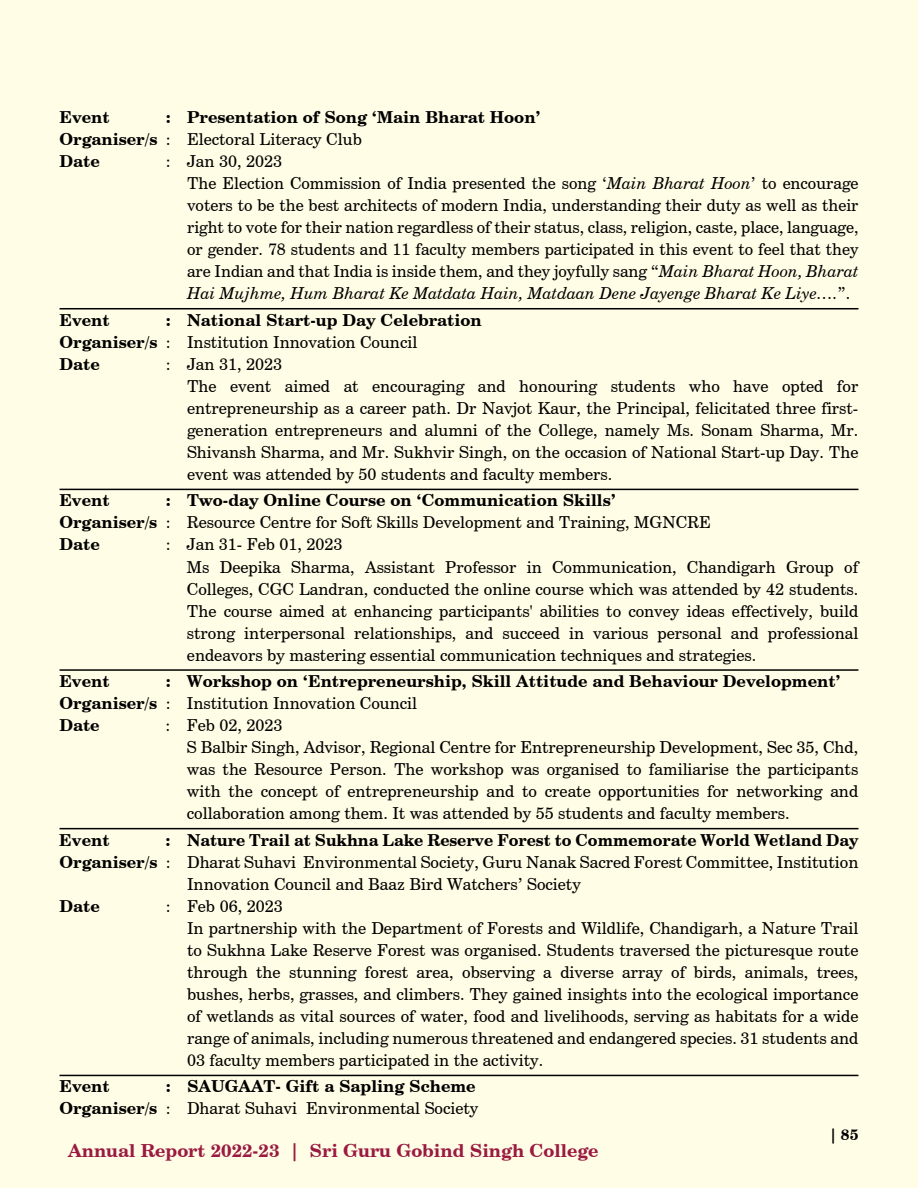
<style>
.page{position:relative;width:918px;height:1188px;background:#fffde5}
.page>*{position:absolute;margin:0;border:0;box-sizing:border-box;transform-origin:0 0}
.t1{font:700 18px "Century Schlbk Cyrillic BT";color:#9a1a41}
.t2{font:16.5px/22px "Century Schlbk Cyrillic BT";color:#000}
.t3{font:700 16.5px/22px "Century Schlbk Cyrillic BT";color:#000}
.t4{font:700 15px "Century Schlbk Cyrillic BT";color:#000}
.s1{font-weight:400}
.s2{font-style:italic}
.s3{font-weight:700}
</style>
<div class="page">
<hr style="left:60px;top:308px;width:798px;height:1px;background:#000">
<hr style="left:60px;top:489px;width:798px;height:1px;background:#000">
<hr style="left:60px;top:669px;width:798px;height:2px;background:#000">
<hr style="left:60px;top:828px;width:798px;height:1px;background:#000">
<hr style="left:60px;top:1075px;width:798px;height:1px;background:#000">
<p class="t3" style="left:59px;top:106px;width:483px;text-indent:106px">: Presentation of Song ‘Main Bharat Hoon’<br>Organiser/s <span class="s1">: Electoral Literacy Club<br></span>Date</p>
<p class="t3" style="left:60px;top:106px;width:52px">Event</p>
<p class="t2" style="left:187px;top:150px;width:673px;text-indent:-21px">: Jan 30, 2023<br>The Election Commission of India presented the song ‘<span class="s2">Main Bharat Hoon</span>’ to encourage voters to be the best architects of modern India, understanding their duty as well as their right to vote for their nation regardless of their status, class, religion, caste, place, language, or gender. 78 students and 11 faculty members participated in this event to feel that they are Indian and that India is inside them, and they joyfully sang “<span class="s2">Main Bharat Hoon, Bharat Hai Mujhme, Hum Bharat Ke Matdata Hain, Matdaan Dene Jayenge Bharat Ke Liye….</span>”.</p>
<p class="t3" style="left:59px;top:309px;width:424px;text-indent:106px">: National Start-up Day Celebration<br>Organiser/s <span class="s1">: Institution Innovation Council<br></span>Date</p>
<p class="t3" style="left:60px;top:309px;width:52px">Event</p>
<p class="t2" style="left:187px;top:353px;width:673px;text-indent:-21px">: Jan 31, 2023<br>The event aimed at encouraging and honouring students who have opted for entrepreneurship as a career path. Dr Navjot Kaur, the Principal, felicitated three first&shy;generation entrepreneurs and alumni of the College, namely Ms. Sonam Sharma, Mr.<br>Shivansh Sharma, and Mr. Sukhvir Singh, on the occasion of National Start-up Day. The event was attended by 50 students and faculty members.</p>
<p class="t3" style="left:59px;top:489px;width:653px;text-indent:106px">: Two-day Online Course on ‘Communication Skills’<br>Organiser/s <span class="s1">: Resource Centre for Soft Skills Development and Training, MGNCRE<br></span>Date</p>
<p class="t3" style="left:59px;top:489px;width:52px">Event</p>
<p class="t2" style="left:187px;top:533px;width:673px;text-indent:-21px">: Jan 31- Feb 01, 2023<br>Ms Deepika Sharma, Assistant Professor in Communication, Chandigarh Group of Colleges, CGC Landran, conducted the online course which was attended by 42 students.<br>The course aimed at enhancing participants' abilities to convey ideas effectively, build strong interpersonal relationships, and succeed in various personal and professional endeavors by mastering essential communication techniques and strategies.</p>
<p class="t3" style="left:59px;top:670px;width:783px;text-indent:106px">: Workshop on ‘Entrepreneurship, Skill Attitude and Behaviour Development’<br>Organiser/s <span class="s1">: Institution Innovation Council<br></span>Date</p>
<p class="t3" style="left:59px;top:670px;width:52px">Event</p>
<p class="t2" style="left:187px;top:714px;width:673px;text-indent:-21px">: Feb 02, 2023<br>S Balbir Singh, Advisor, Regional Centre for Entrepreneurship Development, Sec 35, Chd, was the Resource Person. The workshop was organised to familiarise the participants with the concept of entrepreneurship and to create opportunities for networking and collaboration among them. It was attended by 55 students and faculty members.</p>
<p class="t3" style="left:59px;top:828px;width:52px">Event</p>
<p class="t3" style="left:166px;top:828px;width:694px">: Nature Trail at Sukhna Lake Reserve Forest to Commemorate World Wetland Day</p>
<p class="t2" style="left:60px;top:851px;width:800px"><span class="s3">Organiser/s</span> : Dharat Suhavi Environmental Society, Guru Nanak Sacred Forest Committee, Institution</p>
<p class="t2" style="left:187px;top:873px;width:395px">Innovation Council and Baaz Bird Watchers’ Society</p>
<p class="t3" style="left:60px;top:895px;width:42px">Date</p>
<p class="t2" style="left:187px;top:895px;width:673px;text-indent:-21px">: Feb 06, 2023<br>In partnership with the Department of Forests and Wildlife, Chandigarh, a Nature Trail to Sukhna Lake Reserve Forest was organised. Students traversed the picturesque route through the stunning forest area, observing a diverse array of birds, animals, trees, bushes, herbs, grasses, and climbers. They gained insights into the ecological importance of wetlands as vital sources of water, food and livelihoods, serving as habitats for a wide range of animals, including numerous threatened and endangered species. 31 students and 03 faculty members participated in the activity.</p>
<p class="t3" style="left:59px;top:1075px;width:52px">Event</p>
<p class="t3" style="left:59px;top:1075px;width:421px;text-align:right">: SAUGAAT- Gift a Sapling Scheme<br>Organiser/s <span class="s1">: Dharat Suhavi Environmental Society</span></p>
<p class="t1" style="left:68px;top:1140px;width:532px">Annual Report 2022-23 | Sri Guru Gobind Singh College</p>
<p class="t4" style="left:830px;top:1125px;width:30px">| 85</p>
</div>
